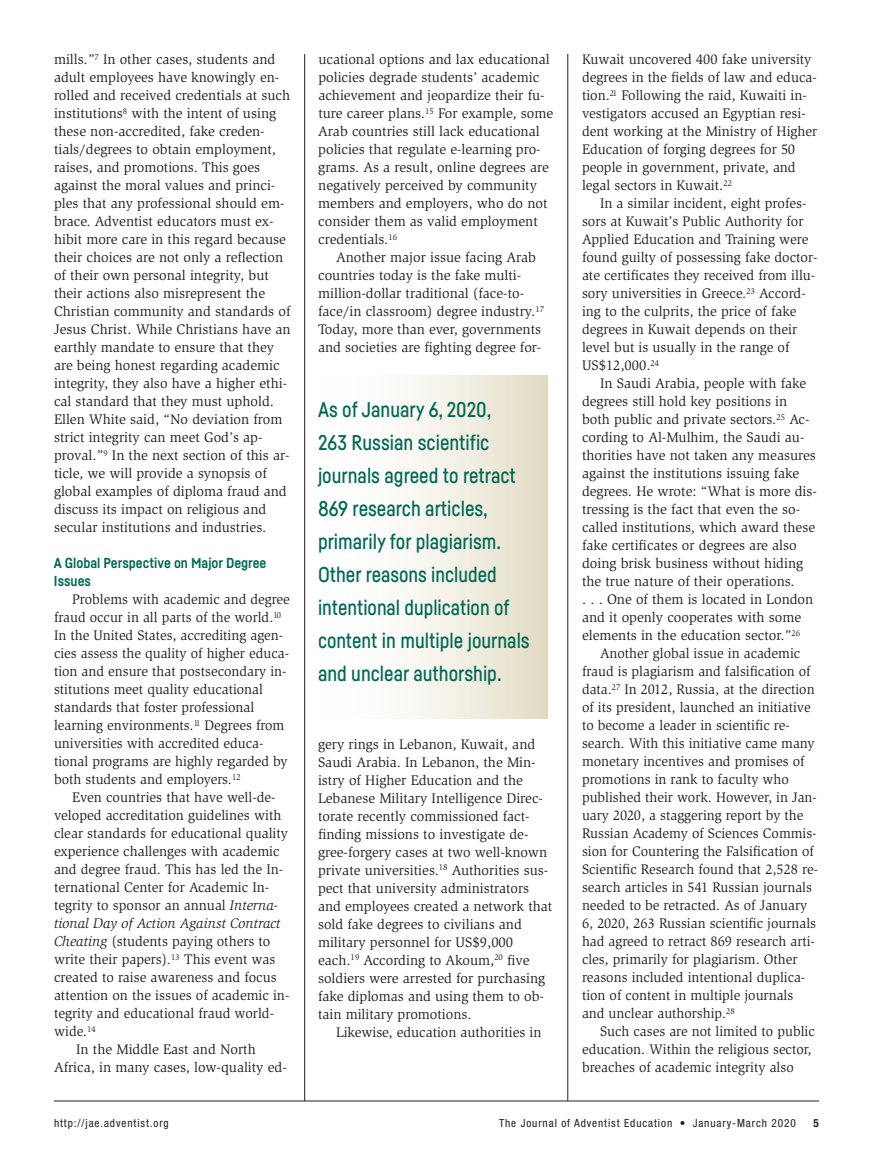
<style>
.page{position:relative;width:891px;height:1161px;background:#fff}
.page>*{position:absolute;margin:0;border:0;box-sizing:border-box;transform-origin:0 0}
.t1{font:500 21px/33px "Fabrikat";color:#006954;scale:.95 1}
.t2{font:14.25px/18px "Slimbach Std";color:#231f20}
.t3{font:700 14.25px/18px "Fabrikat";color:#006954}
.t4{font:condensed 11.25px "Helvetica Neue";letter-spacing:.08em;color:#231f20}
.t5{font:700 condensed 11.25px "Helvetica Neue";color:#231f20}
.s1{font-style:italic}
</style>
<div class="page">
<div style="left:318px;top:376px;width:230px;height:343px;background:linear-gradient(to right,#fff,#e5dfc9)"></div>
<hr style="left:304px;top:54px;width:1px;height:1047px;background:#231f20">
<hr style="left:568px;top:54px;width:1px;height:1047px;background:#231f20">
<hr style="left:54px;top:1101px;width:765px;height:1px;background:#231f20">
<p class="t2" style="left:54px;top:52px;width:238px">mills.”<sup>7</sup> In other cases, students and adult employees have knowingly en&shy;rolled and received credentials at such institutions<sup>8</sup> with the intent of using these non-accredited, fake creden&shy;tials/degrees to obtain employment, raises, and promotions. This goes against the moral values and princi&shy;ples that any professional should em&shy;brace. Adventist educators must ex&shy;hibit more care in this regard because their choices are not only a reflection of their own personal integrity, but their actions also misrepresent the Christian community and standards of Jesus Christ. While Christians have an earthly mandate to ensure that they are being honest regarding academic integrity, they also have a higher ethi&shy;cal standard that they must uphold.<br>Ellen White said, “No deviation from strict integrity can meet God’s ap&shy;proval.”<sup>9</sup> In the next section of this ar&shy;ticle, we will provide a synopsis of global examples of diploma fraud and discuss its impact on religious and secular institutions and industries.</p>
<p class="t3" style="left:54px;top:555px;width:214px">A Global Perspective on Major Degree<br>Issues</p>
<p class="t2" style="left:54px;top:592px;width:237px;text-indent:18px">Problems with academic and degree fraud occur in all parts of the world.<sup>10<br></sup>In the United States, accrediting agen&shy;cies assess the quality of higher educa&shy;tion and ensure that postsecondary in&shy;stitutions meet quality educational standards that foster professional learning environments.<sup>11</sup> Degrees from universities with accredited educa&shy;tional programs are highly regarded by both students and employers.<sup>12</sup></p>
<p class="t2" style="left:54px;top:790px;width:237px;text-indent:18px">Even countries that have well-de&shy;veloped accreditation guidelines with clear standards for educational quality experience challenges with academic and degree fraud. This has led the In&shy;ternational Center for Academic In&shy;tegrity to sponsor an annual <span class="s1">Interna&shy;tional Day of Action Against Contract Cheating</span> (students paying others to write their papers)<span class="s1">.</span><sup>13</sup> This event was created to raise awareness and focus attention on the issues of academic in&shy;tegrity and educational fraud world&shy;wide.<sup>14</sup></p>
<p class="t2" style="left:54px;top:1042px;width:234px;text-indent:22px">In the Middle East and North<br>Africa, in many cases, low-quality ed-</p>
<p class="t2" style="left:318px;top:52px;width:236px">ucational options and lax educational policies degrade students’ academic achievement and jeopardize their fu&shy;ture career plans.<sup>15</sup> For example, some Arab countries still lack educational policies that regulate e-learning pro&shy;grams. As a result, online degrees are negatively perceived by community members and employers, who do not consider them as valid employment credentials.<sup>16</sup></p>
<p class="t2" style="left:318px;top:250px;width:228px;text-indent:18px">Another major issue facing Arab countries today is the fake multi&shy;million-dollar traditional (face-to&shy;face/in classroom) degree industry.<sup>17<br></sup>Today, more than ever, governments and societies are fighting degree for-</p>
<p class="t1" style="left:318px;top:395px;width:224px">As of January 6, 2020,<br>263 Russian scientific journals agreed to retract<br>869 research articles, primarily for plagiarism.<br>Other reasons included intentional duplication of content in multiple journals and unclear authorship.</p>
<p class="t2" style="left:318px;top:736px;width:236px">gery rings in Lebanon, Kuwait, and Saudi Arabia. In Lebanon, the Min&shy;istry of Higher Education and the Lebanese Military Intelligence Direc&shy;torate recently commissioned fact&shy;finding missions to investigate de&shy;gree-forgery cases at two well-known private universities.<sup>18</sup> Authorities sus&shy;pect that university administrators and employees created a network that sold fake degrees to civ ilians and military personnel for US$9,000 each.<sup>19</sup> According to Akoum,<sup>20</sup> five soldiers were arrested for purchasing fake diplomas and using them to ob&shy;tain military promotions.</p>
<p class="t2" style="left:336px;top:1024px;width:207px">Likewise, education authorities in</p>
<p class="t2" style="left:582px;top:52px;width:237px">Kuwait uncovered 400 fake university degrees in the fields of law and educa&shy;tion.<sup>21</sup> Following the raid, Kuwaiti in&shy;vestigators accused an Egyptian resi&shy;dent working at the Ministry of Higher Education of forging degrees for 50 people in government, private, and legal sectors in Kuwait.<sup>22</sup></p>
<p class="t2" style="left:582px;top:196px;width:237px;text-indent:18px">In a similar incident, eight profes&shy;sors at Kuwait’s Public Authority for Applied Education and Training were found guilty of possessing fake doctor&shy;ate certificates they received from illu&shy;sory universities in Greece.<sup>23</sup> Accord&shy;ing to the culprits, the price of fake degrees in Kuwait depends on their level but is usually in the range of US$12,000.<sup>24</sup></p>
<p class="t2" style="left:582px;top:376px;width:236px;text-indent:18px">In Saudi Arabia, people with fake degrees still hold key positions in both public and private sectors.<sup>25</sup> Ac&shy;cording to Al-Mulhim, the Saudi au&shy;thorities have not taken any measures against the institutions issuing fake degrees. He wrote: “What is more dis&shy;tressing is the fact that even the so&shy;called institutions, which award these fake certificates or degrees are also doing brisk business without hiding the true nature of their operations.<br>. . . One of them is located in London and it openly cooperates with some elements in the education sector.”<sup>26</sup></p>
<p class="t2" style="left:582px;top:646px;width:238px;text-indent:18px">Another global issue in academic fraud is plagiarism and falsification of data.<sup>27</sup> In 2012, Russia, at the direction of its president, launched an initiative to become a leader in scientific re&shy;search. With this initiative came many monetary incentives and promises of promotions in rank to faculty who published their work. However, in Jan&shy;uary 2020, a staggering report by the Russian Academy of Sciences Commis&shy;sion for Countering the Falsification of Scientific Research found that 2,528 re&shy;search articles in 541 Russian journals needed to be retracted. As of January 6, 2020, 263 Russian scientific journals had agreed to retract 869 research arti&shy;cles, primarily for plagiarism. Other reasons included intentional duplica&shy;tion of content in multiple journals and unclear authorship.<sup>28</sup></p>
<p class="t2" style="left:582px;top:1024px;width:234px;text-indent:18px">Such cases are not limited to public education. Within the religious sector, breaches of academic integrity also</p>
<p class="t4" style="left:54px;top:1119px;width:116px">http://jae.adventist.org</p>
<p class="t4" style="left:499px;top:1119px;width:298px">The Journal of Adventist Education • January-March 2020</p>
<p class="t5" style="left:814px;top:1119px;width:7px">5</p>
</div>
